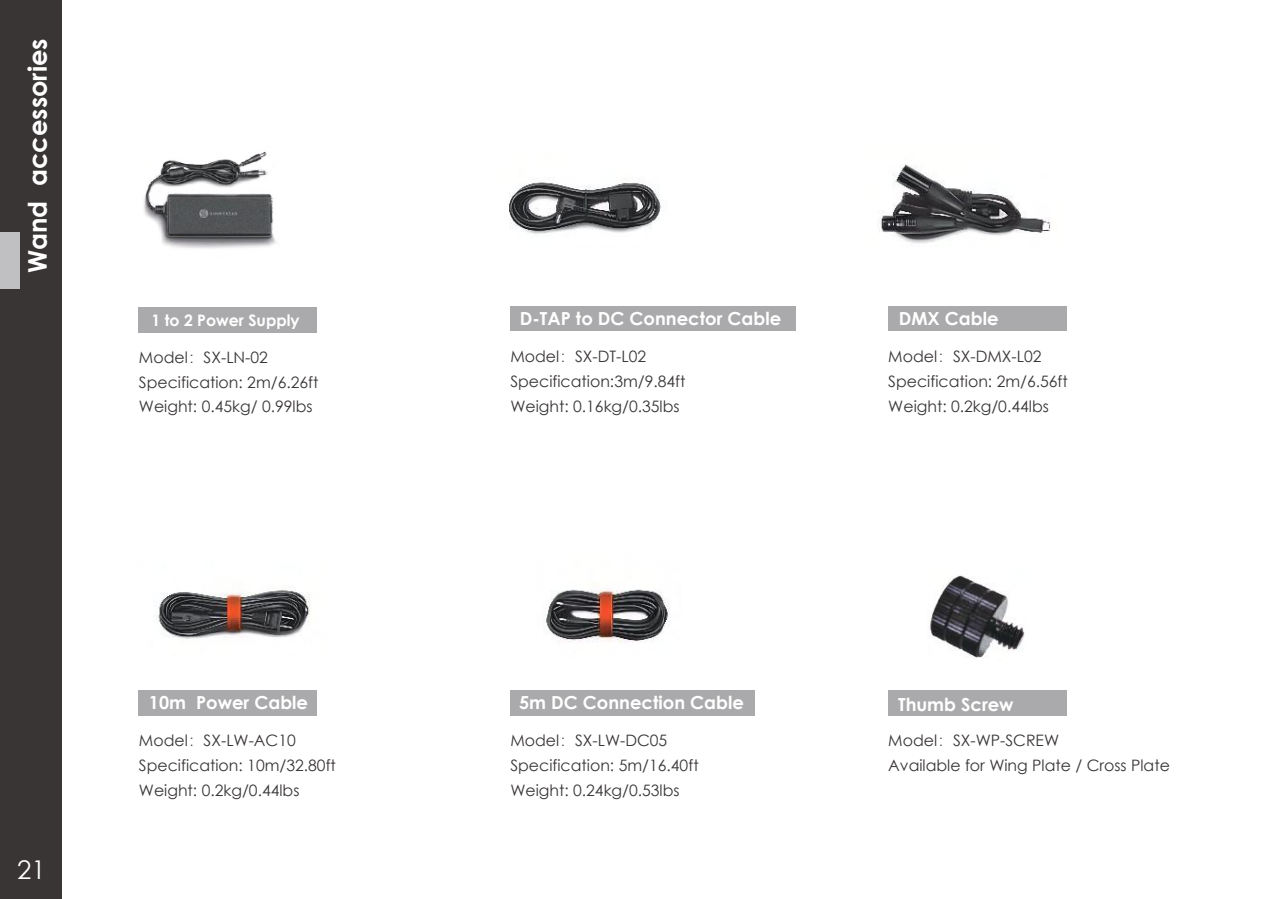
<style>
.page{position:relative;width:1276px;height:899px;background:#fff}
.page>*{position:absolute;margin:0;border:0;box-sizing:border-box;transform-origin:0 0}
.t1{font:25.88px "Century Gothic";color:#fff}
.t2{font:700 25.65px "Century Gothic";color:#fff}
.t3{font:700 18px "Century Gothic";color:#fff}
.t4{font:15.75px/24.8px "Century Gothic";color:#393535}
.t5{font:700 15.75px "Century Gothic";color:#fff}
.s1{font-family:"Mi Sans";font-weight:300}
</style>
<div class="page">
<div style="left:0;top:0;width:61px;height:899px;background:#393535"></div>
<div style="left:139px;top:307px;width:178px;height:25px;background:#aaaaac"></div>
<div style="left:888px;top:306px;width:178px;height:25px;background:#aaaaac"></div>
<div style="left:510px;top:306px;width:285px;height:25px;background:#aaaaac"></div>
<div style="left:510px;top:690px;width:245px;height:25px;background:#aaaaac"></div>
<div style="left:139px;top:690px;width:178px;height:25px;background:#aaaaac"></div>
<div style="left:888px;top:690px;width:178px;height:25px;background:#aaaaac"></div>
<div style="left:0;top:232px;width:19px;height:57px;background:#c0bfc1"></div>
<img style="left:144px;top:151px;width:133px;height:98px">
<img style="left:509px;top:178px;width:153px;height:56px">
<img style="left:878px;top:164px;width:172px;height:79px">
<img style="left:545px;top:583px;width:125px;height:60px">
<img style="left:154px;top:590px;width:157px;height:49px">
<img style="left:929px;top:575px;width:96px;height:83px">
<h2 class="t2" style="left:18px;top:273px;width:236px;rotate:-90deg">Wand accessories</h2>
<p class="t5" style="left:152px;top:308px;width:150px">1 to 2 Power Supply</p>
<p class="t4" style="left:139px;top:345px;width:181px">Model<span class="s1">：</span>SX-LN-02<br>Specification: 2m/6.26ft<br>Weight: 0.45kg/ 0.99lbs</p>
<h1 class="t1" style="left:17px;top:852px;width:30px">21</h1>
<p class="t3" style="left:149px;top:689px;width:161px">10m Power Cable</p>
<p class="t4" style="left:139px;top:728px;width:199px">Model<span class="s1">：</span>SX-LW-AC10<br>Specification: 10m/32.80ft<br>Weight: 0.2kg/0.44lbs</p>
<p class="t3" style="left:520px;top:305px;width:263px">D-TAP to DC Connector Cable</p>
<p class="t4" style="left:510px;top:344px;width:177px">Model<span class="s1">：</span>SX-DT-L02<br>Specification:3m/9.84ft<br>Weight: 0.16kg/0.35lbs</p>
<p class="t3" style="left:899px;top:305px;width:101px">DMX Cable</p>
<p class="t4" style="left:888px;top:344px;width:181px">Model<span class="s1">：</span>SX-DMX-L02<br>Specification: 2m/6.56ft<br>Weight: 0.2kg/0.44lbs</p>
<p class="t3" style="left:519px;top:689px;width:226px">5m DC Connection Cable</p>
<p class="t4" style="left:510px;top:728px;width:190px">Model<span class="s1">：</span>SX-LW-DC05<br>Specification: 5m/16.40ft<br>Weight: 0.24kg/0.53lbs</p>
<p class="t3" style="left:898px;top:690px;width:117px">Thumb Screw</p>
<p class="t4" style="left:888px;top:728px;width:283px">Model<span class="s1">：</span>SX-WP-SCREW<br>Available for Wing Plate / Cross Plate</p>
</div>
